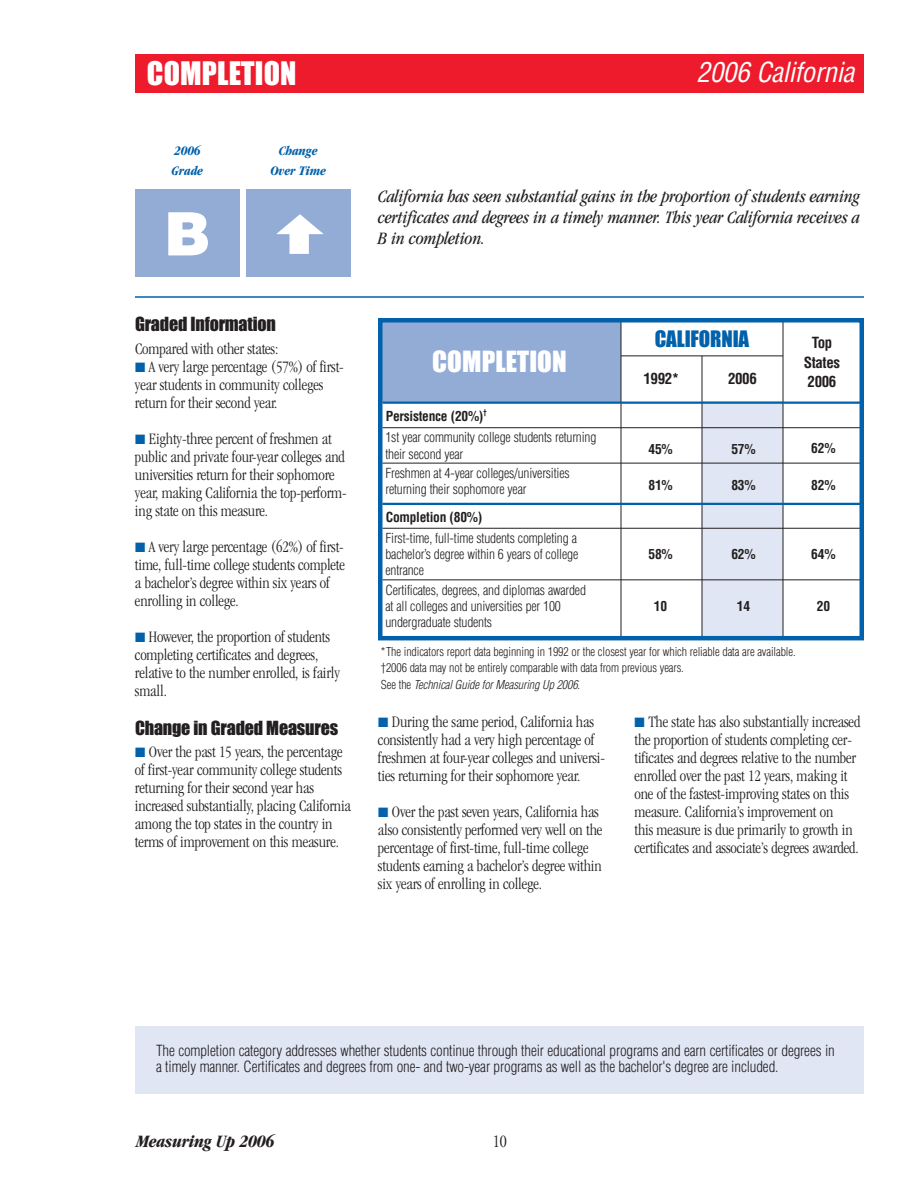
<style>
.page{position:relative;width:918px;height:1188px;background:#fff}
.page>*{position:absolute;margin:0;border:0;box-sizing:border-box;transform-origin:0 0}
.t1{font:900 60px "Helvetica";color:#fff}
.t2{font:30px "Impact";letter-spacing:.005em;color:#fff}
.t3{font:italic condensed 27px "Helvetica";letter-spacing:-.01em;color:#fff}
.t4{font:27px "Impact";letter-spacing:.005em;color:#fff}
.t5{font:21px "Impact";letter-spacing:-.005em;color:#0161aa}
.t6{font:italic condensed 18px/21px "Garamond";letter-spacing:-.01em;color:#231f20;text-align:justify}
.t7{font:18px "Impact";letter-spacing:-.01em;color:#231f20}
.t8{font:italic 700 condensed 18px "Garamond";letter-spacing:-.015em;color:#231f20}
.t9{font:300 condensed 18px "Garamond";color:#231f20}
.t10{font:300 condensed 16.5px/18px "Garamond";letter-spacing:-.01em;color:#231f20}
.t11{font:300 condensed 15px/16.5px "Helvetica";letter-spacing:-.01em;color:#231f20}
.t12{font:700 condensed 15px/19.5px "Helvetica";letter-spacing:-.025em;color:#231f20;text-align:center}
.t13{font:300 condensed 13.5px/16.2px "Helvetica";letter-spacing:-.015em;color:#231f20}
.t14{font:700 condensed 13.5px "Helvetica";letter-spacing:-.01em;color:#231f20}
.t15{font:italic 700 condensed 13.5px/19.5px "Garamond";letter-spacing:-.01em;color:#0161aa}
.t16{font:300 condensed 12px/16.5px "Helvetica";letter-spacing:-.01em;color:#231f20}
.s1{color:#0161aa}
.s2{font-weight:700}
.s3{font-style:italic}
</style>
<div class="page">
<div style="left:378px;top:320px;width:243px;height:82px;background:#93acd6"></div>
<hr style="left:621px;top:320px;width:1px;height:317px;background:#231f20">
<div style="left:135px;top:54px;width:729px;height:39px;background:#ee1b2c"></div>
<div style="left:702px;top:401px;width:81px;height:237px;background:#e0e6f3"></div>
<hr style="left:621px;top:356px;width:162px;height:1px;background:#231f20">
<hr style="left:783px;top:320px;width:1px;height:319px;background:#231f20">
<hr style="left:702px;top:356px;width:1px;height:281px;background:#231f20">
<hr style="left:382px;top:402px;width:480px;height:2px;background:#0161aa">
<hr style="left:382px;top:427px;width:480px;height:1px;background:#231f20">
<hr style="left:382px;top:463px;width:480px;height:1px;background:#231f20">
<hr style="left:382px;top:503px;width:480px;height:2px;background:#0161aa">
<hr style="left:382px;top:528px;width:480px;height:1px;background:#231f20">
<hr style="left:382px;top:580px;width:480px;height:1px;background:#231f20">
<div style="left:135px;top:1026px;width:729px;height:68px;background:#e0e6f3"></div>
<div style="left:378px;top:318px;width:486px;height:322px;border:4px solid #0161aa"></div>
<hr style="left:135px;top:296px;width:729px;height:2px;background:#0161aa">
<div style="left:246px;top:189px;width:105px;height:88px;background:#93acd6"></div>
<svg style="left:276px;top:214px;width:48px;height:40px"></svg>
<div style="left:135px;top:189px;width:105px;height:87px;background:#93acd6"></div>
<h2 class="t2" style="left:147px;top:64px;width:151px">COMPLETION</h2>
<h3 class="t3" style="left:696px;top:62px;width:160px">2006 California</h3>
<p class="t15" style="left:172px;top:142px;width:33px">2006<br>Grade</p>
<p class="t15" style="left:271px;top:143px;width:57px;text-align:center">Change<br>Over Time</p>
<h1 class="t1" style="left:164px;top:212px;width:48px">B</h1>
<p class="t7" style="left:135px;top:319px;width:142px">Graded Information</p>
<p class="t10" style="left:135px;top:341px;width:145px">Compared with other states:</p>
<p class="t10" style="left:135px;top:359px;width:210px"><span class="s1">■</span> A very large percentage (57%) of first&shy;year students in community colleges return for their second year.</p>
<p class="t10" style="left:135px;top:431px;width:213px"><span class="s1">■</span> Eighty-three percent of freshmen at public and private four-year colleges and universities return for their sophomore year, making California the top-perform&shy;ing state on this measure.</p>
<p class="t10" style="left:135px;top:539px;width:211px"><span class="s1">■</span> A very large percentage (62%) of first&shy;time, full-time college students complete a bachelor’s degree within six years of enrolling in college.</p>
<p class="t10" style="left:135px;top:629px;width:206px"><span class="s1">■</span> However, the proportion of students completing certificates and degrees, relative to the number enrolled, is fairly small.</p>
<p class="t7" style="left:135px;top:722px;width:205px">Change in Graded Measures</p>
<p class="t10" style="left:135px;top:744px;width:217px"><span class="s1">■</span> Over the past 15 years, the percentage of first-year community college students returning for their second year has increased substantially, placing California among the top states in the country in terms of improvement on this measure.</p>
<p class="t6" style="left:378px;top:187px;width:483px">California has seen substantial gains in the proportion of students earning certificates and degrees in a timely manner. This year California receives a B in completion.</p>
<h3 class="t4" style="left:432px;top:352px;width:136px">COMPLETION</h3>
<p class="t5" style="left:655px;top:332px;width:96px">CALIFORNIA</p>
<p class="t12" style="left:804px;top:334px;width:38px">Top<br>States</p>
<p class="t12" style="left:643px;top:370px;width:37px">1992*</p>
<p class="t12" style="left:728px;top:370px;width:30px">2006</p>
<p class="t12" style="left:808px;top:373px;width:30px">2006</p>
<p class="t13" style="left:385px;top:407px;width:212px;line-height:21.5px"><span class="s2">Persistence (20%)</span><sup>†<br></sup>1st year community college students returning</p>
<p class="t13" style="left:385px;top:447px;width:79px">their second year</p>
<p class="t14" style="left:648px;top:444px;width:26px">45%</p>
<p class="t14" style="left:731px;top:444px;width:26px">57%</p>
<p class="t14" style="left:811px;top:443px;width:26px">62%</p>
<p class="t13" style="left:385px;top:466px;width:186px">Freshmen at 4-year colleges/universities returning their sophomore year</p>
<p class="t14" style="left:648px;top:479px;width:26px">81%</p>
<p class="t14" style="left:731px;top:479px;width:26px">83%</p>
<p class="t14" style="left:811px;top:479px;width:26px">82%</p>
<p class="t14" style="left:386px;top:512px;width:98px">Completion (80%)</p>
<p class="t13" style="left:385px;top:531px;width:194px">First-time, full-time students completing a bachelor’s degree within 6 years of college</p>
<p class="t14" style="left:648px;top:549px;width:26px">58%</p>
<p class="t14" style="left:731px;top:549px;width:26px">62%</p>
<p class="t14" style="left:811px;top:549px;width:26px">64%</p>
<p class="t13" style="left:385px;top:562px;width:202px;line-height:19.2px">entrance<br>Certificates, degrees, and diplomas awarded</p>
<p class="t13" style="left:385px;top:599px;width:177px">at all colleges and universities per 100</p>
<p class="t14" style="left:654px;top:601px;width:15px">10</p>
<p class="t14" style="left:737px;top:601px;width:15px">14</p>
<p class="t14" style="left:817px;top:601px;width:15px">20</p>
<p class="t13" style="left:385px;top:615px;width:108px">undergraduate students</p>
<p class="t16" style="left:381px;top:644px;width:416px">*The indicators report data beginning in 1992 or the closest year for which reliable data are available. †2006 data may not be entirely comparable with data from previous years.<br>See the <span class="s3">Technical Guide for Measuring Up 2006</span>.</p>
<p class="t10" style="left:378px;top:714px;width:229px"><span class="s1">■</span> During the same period, California has consistently had a very high percentage of freshmen at four-year colleges and universi&shy;ties returning for their sophomore year.</p>
<p class="t10" style="left:378px;top:804px;width:226px"><span class="s1">■</span> Over the past seven years, California has also consistently performed very well on the percentage of first-time, full-time college students earning a bachelor’s degree within six years of enrolling in college.</p>
<p class="t10" style="left:634px;top:714px;width:227px"><span class="s1">■</span> The state has also substantially increased the proportion of students completing cer&shy;tificates and degrees relative to the number enrolled over the past 12 years, making it one of the fastest-improving states on this measure. California’s improvement on<br>this measure is due primarily to growth in certificates and associate’s degrees awarded.</p>
<p class="t11" style="left:156px;top:1043px;width:680px">The completion category addresses whether students continue through their educational programs and earn certificates or degrees in a timely manner. Certificates and degrees from one- and two-year programs as well as the bachelor's degree are included.</p>
<p class="t8" style="left:136px;top:1134px;width:140px">Measuring Up 2006</p>
<p class="t9" style="left:493px;top:1134px;width:16px">10</p>
</div>
